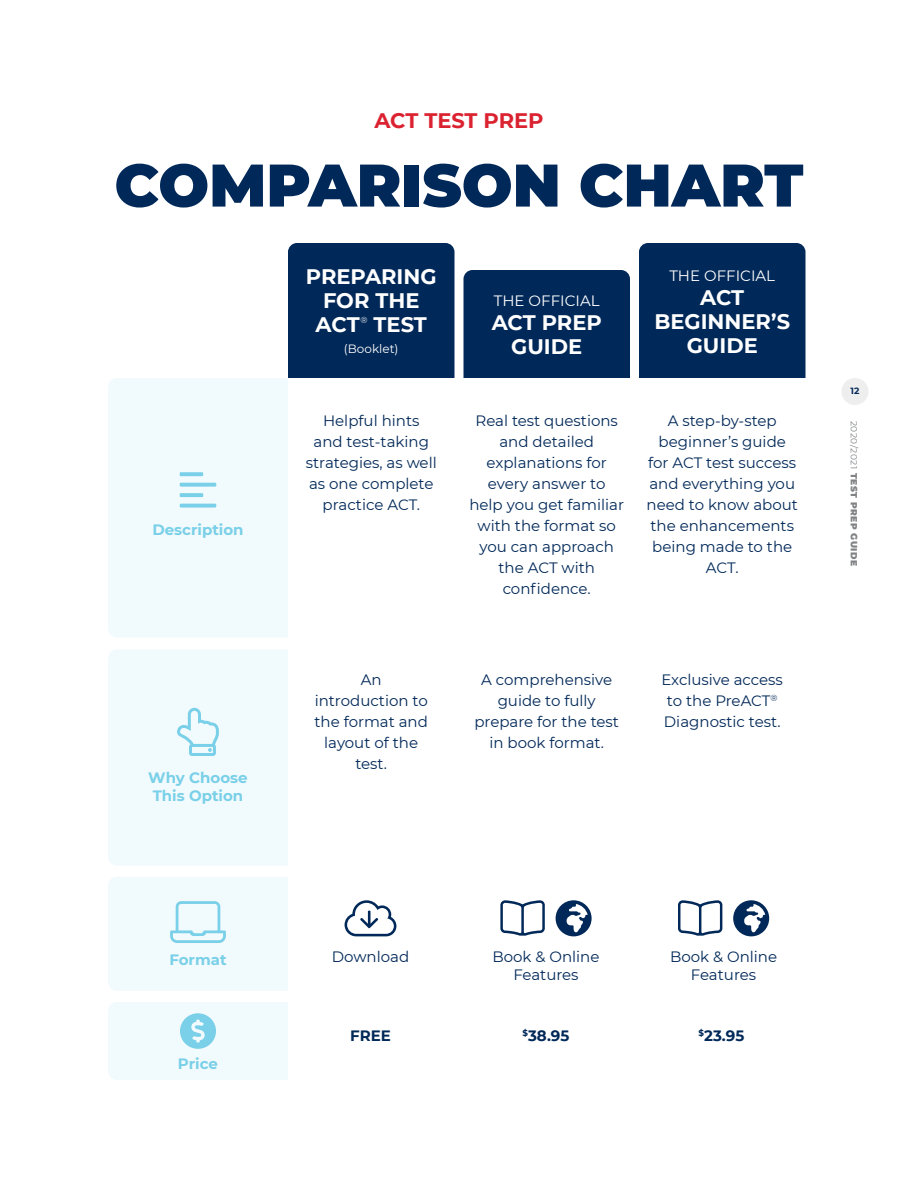
<style>
.page{position:relative;width:918px;height:1188px;background:#fff}
.page>*{position:absolute;margin:0;border:0;box-sizing:border-box;transform-origin:0 0}
.t1{font:900 60px "Montserrat";color:#002858}
.t2{font:700 21px/24px "Montserrat";color:#fff;text-align:center}
.t3{font:700 21px "Montserrat";letter-spacing:-.005em;color:#db2230}
.t4{font:15px/21px "Montserrat";color:#002858;text-align:center}
.t5{font:700 15px/18px "Montserrat";color:#79d0e8}
.t6{font:15px "Montserrat";color:#fff}
.t7{font:700 15px "Montserrat";color:#002858}
.t8{font:12px "Montserrat";color:#fff}
.t9{font:900 9px "Montserrat";letter-spacing:.06em;color:#808285}
.t10{font:700 9px "Montserrat";color:#002858}
.t11{font:8.7px "Montserrat";color:#fff}
.s1{font-weight:400}
</style>
<div class="page">
<div style="left:639px;top:243px;width:167px;height:135px;background:#002858"></div>
<div style="left:464px;top:270px;width:166px;height:108px;background:#002858"></div>
<div style="left:288px;top:243px;width:166px;height:135px;background:#002858"></div>
<svg style="left:345px;top:900px;width:51px;height:36px"></svg>
<div style="left:108px;top:378px;width:180px;height:259px;background:#f1fafc"></div>
<svg style="left:180px;top:472px;width:36px;height:36px"></svg>
<div style="left:108px;top:650px;width:180px;height:215px;background:#f1fafc"></div>
<svg style="left:108px;top:1002px;width:180px;height:78px"></svg>
<div style="left:108px;top:877px;width:180px;height:114px;background:#f1fafc"></div>
<svg style="left:556px;top:900px;width:36px;height:36px"></svg>
<svg style="left:500px;top:900px;width:45px;height:36px"></svg>
<svg style="left:733px;top:900px;width:36px;height:36px"></svg>
<svg style="left:678px;top:900px;width:44px;height:36px"></svg>
<div style="left:842px;top:378px;width:26px;height:27px;background:#eeeeef;border-radius:50%"></div>
<h2 class="t3" style="left:374px;top:106px;width:171px">ACT TEST PREP</h2>
<h2 class="t1" style="left:115px;top:140px;width:690px">COMPARISON CHART</h2>
<p class="t5" style="left:152px;top:520px;width:93px">Description</p>
<p class="t5" style="left:148px;top:768px;width:101px">Why Choose<br>This Option</p>
<p class="t2" style="left:306px;top:264px;width:132px">PREPARING</p>
<p class="t2" style="left:323px;top:288px;width:98px">FOR THE</p>
<p class="t2" style="left:316px;top:312px;width:46px">ACT</p>
<p class="t11" style="left:361px;top:314px;width:9px">®</p>
<p class="t2" style="left:374px;top:312px;width:55px">TEST</p>
<p class="t8" style="left:344px;top:341px;width:56px">(Booklet)</p>
<p class="t4" style="left:306px;top:409px;width:133px">Helpful hints<br>and test-taking strategies, as well as one complete practice ACT.</p>
<p class="t6" style="left:494px;top:290px;width:107px">THE OFFICIAL</p>
<p class="t2" style="left:492px;top:309px;width:112px">ACT PREP<br>GUIDE</p>
<p class="t6" style="left:669px;top:266px;width:107px">THE OFFICIAL</p>
<p class="t2" style="left:654px;top:285px;width:137px">ACT<br>BEGINNER’S<br>GUIDE</p>
<p class="t4" style="left:469px;top:409px;width:156px">Real test questions and detailed explanations for every answer to<br>help you get familiar with the format so you can approach the ACT with confidence.</p>
<p class="t4" style="left:647px;top:409px;width:153px">A step-by-step beginner’s guide<br>for ACT test success and everything you need to know about the enhancements being made to the<br>ACT.</p>
<p class="t4" style="left:314px;top:668px;width:115px">An introduction to the format and layout of the test.</p>
<p class="t4" style="left:474px;top:668px;width:146px">A comprehensive guide to fully prepare for the test in book format.</p>
<p class="t4" style="left:662px;top:668px;width:123px;text-align:left">Exclusive access to the PreACT<sup>®<br></sup>Diagnostic test.</p>
<p class="t10" style="left:851px;top:384px;width:10px">12</p>
<p class="t9" style="left:861px;top:421px;width:147px;rotate:90deg"><span class="s1">2020/2021</span> TEST PREP GUIDE</p>
<p class="t5" style="left:169px;top:950px;width:59px">Format</p>
<p class="t5" style="left:178px;top:1054px;width:41px">Price</p>
<p class="t4" style="left:332px;top:946px;width:79px">Download</p>
<p class="t4" style="left:492px;top:947px;width:109px;line-height:18px">Book &amp; Online<br>Features</p>
<p class="t4" style="left:670px;top:947px;width:109px;line-height:18px">Book &amp; Online<br>Features</p>
<p class="t7" style="left:350px;top:1024px;width:42px">FREE</p>
<p class="t7" style="left:523px;top:1024px;width:48px"><sup>$</sup>38.95</p>
<p class="t7" style="left:699px;top:1024px;width:47px"><sup>$</sup>23.95</p>
</div>
